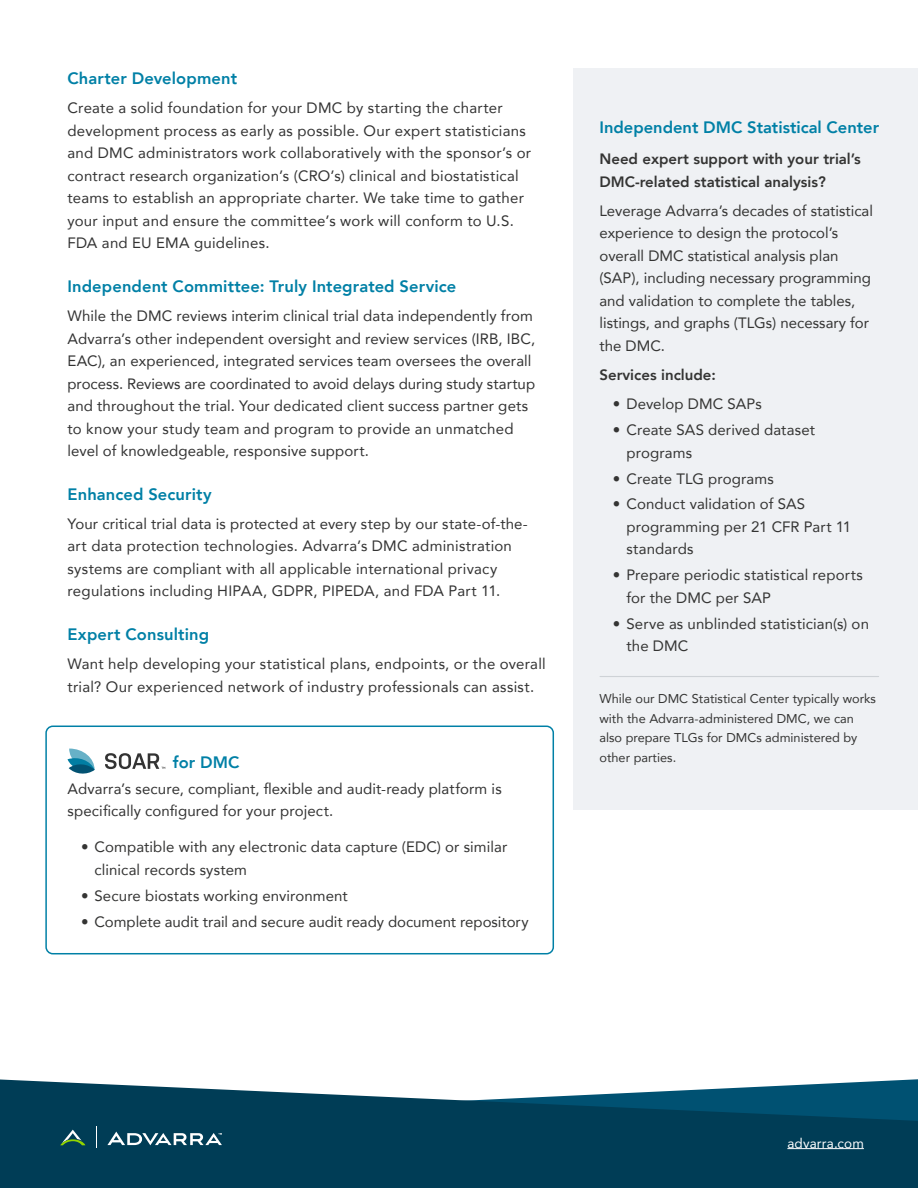
<style>
.page{position:relative;width:918px;height:1188px;background:#fff}
.page>*{position:absolute;margin:0;border:0;box-sizing:border-box;transform-origin:0 0}
.t1{font:800 16.5px "Avenir";letter-spacing:.005em;color:#0080a6}
.t2{font:15px/22.5px "Avenir";letter-spacing:.015em;color:#333}
.t3{font:15px/22.5px "Avenir";color:#343433}
.t4{font:800 15px/22.5px "Avenir";color:#343433}
.t5{font:13.5px "Avenir";letter-spacing:.015em;color:#fff}
.t6{font:12.75px/19.5px "Avenir";color:#343433}
</style>
<div class="page">
<svg style="left:0;top:1079px;width:918px;height:109px;background:#1a526a"></svg>
<hr style="left:787px;top:1148px;width:77px;height:1px;background:#fff">
<svg style="left:96px;top:1126px;width:1px;height:22px"></svg>
<svg style="left:60px;top:1130px;width:25px;height:16px"></svg>
<svg style="left:107px;top:1132px;width:115px;height:13px"></svg>
<div style="left:573px;top:68px;width:345px;height:742px;background:#eff1f4"></div>
<svg style="left:68px;top:749px;width:27px;height:25px"></svg>
<svg style="left:105px;top:753px;width:60px;height:16px"></svg>
<div style="left:45px;top:726px;width:509px;height:228px;border:2px solid #0080a6;border-radius:7px"></div>
<hr style="left:600px;top:676px;width:279px;height:1px;background:#aeb3b8">
<p class="t1" style="left:68px;top:65px;width:171px">Charter Development</p>
<p class="t2" style="left:68px;top:96px;width:465px">Create a solid foundation for your DMC by starting the charter development process as early as possible. Our expert statisticians and DMC administrators work collaboratively with the sponsor’s or contract research organization’s (CRO’s) clinical and biostatistical teams to establish an appropriate charter. We take time to gather your input and ensure the committee’s work will conform to U.S.<br>FDA and EU EMA guidelines.</p>
<p class="t1" style="left:68px;top:273px;width:390px">Independent Committee: Truly Integrated Service</p>
<p class="t2" style="left:68px;top:304px;width:469px">While the DMC reviews interim clinical trial data independently from Advarra’s other independent oversight and review services (IRB, IBC, EAC), an experienced, integrated services team oversees the overall process. Reviews are coordinated to avoid delays during study startup and throughout the trial. Your dedicated client success partner gets to know your study team and program to provide an unmatched level of knowledgeable, responsive support.</p>
<p class="t1" style="left:68px;top:481px;width:146px">Enhanced Security</p>
<p class="t2" style="left:68px;top:512px;width:462px">Your critical trial data is protected at every step by our state-of-the&shy;art data protection technologies. Advarra’s DMC administration systems are compliant with all applicable international privacy regulations including HIPAA, GDPR, PIPEDA, and FDA Part 11.</p>
<p class="t1" style="left:68px;top:621px;width:143px">Expert Consulting</p>
<p class="t2" style="left:68px;top:652px;width:480px">Want help developing your statistical plans, endpoints, or the overall trial? Our experienced network of industry professionals can assist.</p>
<p class="t1" style="left:173px;top:749px;width:68px">for DMC</p>
<p class="t2" style="left:68px;top:777px;width:436px">Advarra’s secure, compliant, flexible and audit-ready platform is specifically configured for your project.</p>
<p class="t3" style="left:94px;top:836px;width:414px;text-indent:-14px">• Compatible with any electronic data capture (EDC) or similar clinical records system</p>
<p class="t3" style="left:81px;top:884px;width:268px">• Secure biostats working environment</p>
<p class="t3" style="left:81px;top:910px;width:449px">• Complete audit trail and secure audit ready document repository</p>
<p class="t1" style="left:599px;top:114px;width:281px">Independent DMC Statistical Center</p>
<p class="t4" style="left:599px;top:148px;width:263px">Need expert support with your trial’s<br>DMC-related statistical analysis?</p>
<p class="t3" style="left:599px;top:199px;width:275px">Leverage Advarra’s decades of statistical experience to design the protocol’s overall DMC statistical analysis plan (SAP), including necessary programming and validation to complete the tables, listings, and graphs (TLGs) necessary for the DMC.</p>
<p class="t4" style="left:599px;top:364px;width:118px">Services include:</p>
<p class="t3" style="left:613px;top:392px;width:150px">• Develop DMC SAPs</p>
<p class="t3" style="left:626px;top:418px;width:190px;text-indent:-14px">• Create SAS derived dataset programs</p>
<p class="t3" style="left:613px;top:467px;width:162px">• Create TLG programs</p>
<p class="t3" style="left:626px;top:493px;width:226px;text-indent:-14px">• Conduct validation of SAS programming per 21 CFR Part 11 standards</p>
<p class="t3" style="left:626px;top:563px;width:238px;text-indent:-14px">• Prepare periodic statistical reports for the DMC per SAP</p>
<p class="t3" style="left:626px;top:612px;width:244px;text-indent:-14px">• Serve as unblinded statistician(s) on the DMC</p>
<p class="t6" style="left:599px;top:689px;width:278px">While our DMC Statistical Center typically works with the Advarra-administered DMC, we can also prepare TLGs for DMCs administered by other parties.</p>
<p class="t5" style="left:787px;top:1132px;width:78px">advarra.com</p>
</div>
